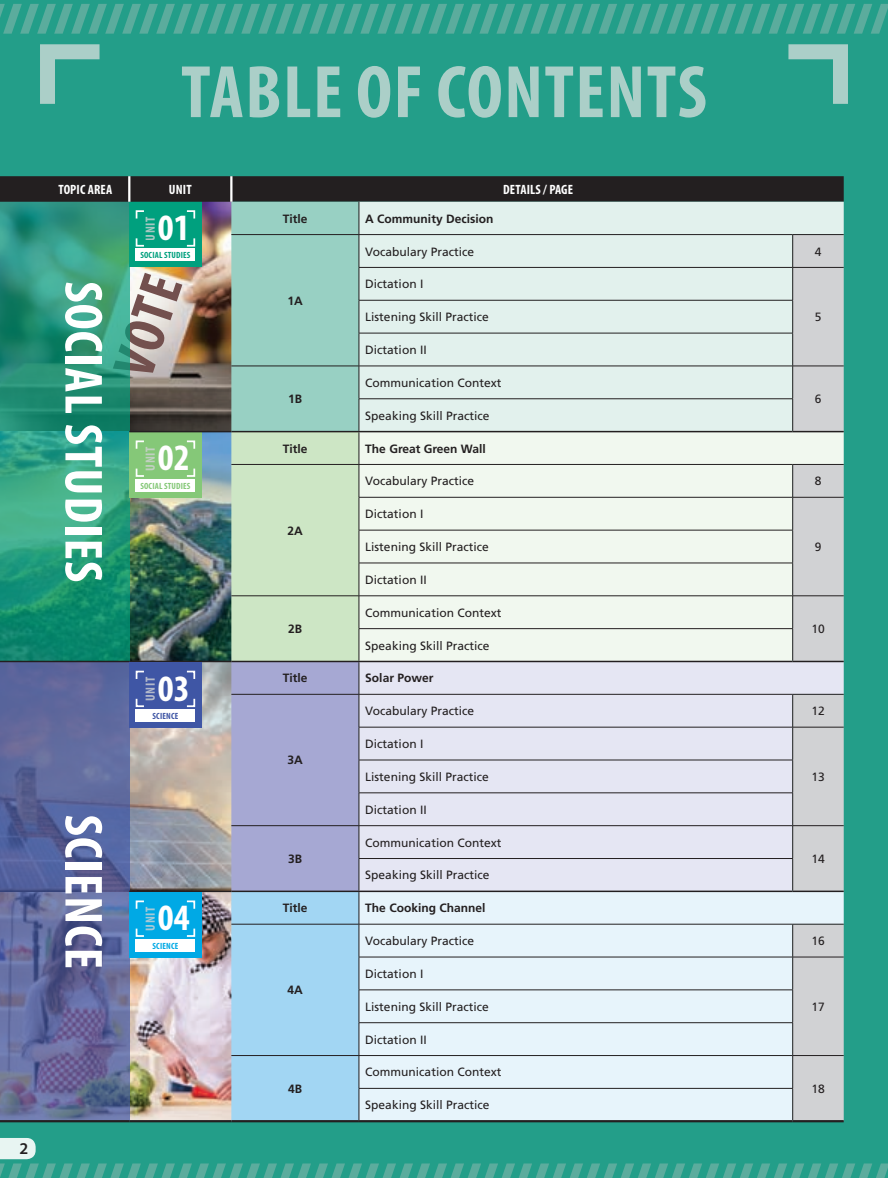
<style>
.page{position:relative;width:888px;height:1178px;background:#fff}
.page>*{position:absolute;margin:0;border:0;box-sizing:border-box;transform-origin:0 0}
.t1{font:700 condensed 75px "Myriad Pro";letter-spacing:.02em;color:#abcfc8}
.t2{font:700 condensed 58.35px "Myriad Pro";color:#73504e}
.t3{font:700 condensed 54px "Myriad Pro";color:#fff}
.t4{font:700 condensed 37.35px "Myriad Pro";color:#fff}
.t5{font:600 16.5px "Myriad Pro";color:#231f20}
.t6{font:700 condensed 13.5px "Myriad Pro";letter-spacing:.01em;color:#fff}
.t7{font:700 condensed 13.35px "Myriad Pro";letter-spacing:.05em;color:#d1d2d4}
.t8{font:12px "Frutiger";color:#231f20}
.t9{font:700 12px "Frutiger";color:#231f20}
.t10{font:700 condensed 9px "Myriad Pro";color:#00a07e}
.t11{font:700 condensed 9px "Myriad Pro";color:#85c878}
.t12{font:700 condensed 9px "Myriad Pro";color:#3f56a5}
.t13{font:700 condensed 9px "Myriad Pro";color:#00a9e5}
</style>
<div class="page">
<div style="left:0;top:0;width:888px;height:1177px;background:#239e89"></div>
<hr style="left:129px;top:1119px;width:102px;height:2px;background:#231f20">
<hr style="left:231px;top:1119px;width:128px;height:2px;background:#231f20">
<hr style="left:359px;top:1119px;width:434px;height:2px;background:#231f20">
<hr style="left:793px;top:1119px;width:51px;height:2px;background:#231f20">
<hr style="left:0;top:1119px;width:129px;height:2px;background:#231f20">
<img style="left:0;top:176px;width:844px;height:944px">
<svg style="left:0;top:4px;width:888px;height:100px"></svg>
<svg style="left:0;top:1138px;width:888px;height:40px"></svg>
<h3 class="t5" style="left:20px;top:1137px;width:10px">2</h3>
<h1 class="t1" style="left:181px;top:45px;width:527px">TABLE OF CONTENTS</h1>
<p class="t6" style="left:58px;top:181px;width:55px">TOPIC AREA</p>
<p class="t6" style="left:169px;top:181px;width:24px">UNIT</p>
<p class="t6" style="left:503px;top:181px;width:71px">DETAILS / PAGE</p>
<p class="t9" style="left:283px;top:211px;width:26px">Title</p>
<p class="t9" style="left:365px;top:211px;width:130px">A Community Decision</p>
<p class="t7" style="left:142px;top:240px;width:26px;rotate:-90deg">UNIT</p>
<h3 class="t4" style="left:158px;top:204px;width:33px">01</h3>
<h3 class="t3" style="left:117px;top:281px;width:302px;rotate:90deg">SOCIAL STUDIES</h3>
<p class="t10" style="left:140px;top:249px;width:29px">SOCIAL STUDIE</p>
<p class="t10" style="left:187px;top:249px;width:5px">S</p>
<h2 class="t2" style="left:97px;top:363px;width:105px;rotate:-71deg">VOTE</h2>
<p class="t7" style="left:142px;top:470px;width:26px;rotate:-90deg">UNIT</p>
<h3 class="t4" style="left:158px;top:434px;width:33px">02</h3>
<p class="t11" style="left:140px;top:480px;width:29px">SOCIAL STUDIE</p>
<p class="t11" style="left:187px;top:480px;width:5px">S</p>
<p class="t7" style="left:142px;top:700px;width:26px;rotate:-90deg">UNIT</p>
<h3 class="t4" style="left:158px;top:664px;width:33px">03</h3>
<p class="t12" style="left:153px;top:710px;width:23px">SCIENCE</p>
<h3 class="t3" style="left:117px;top:814px;width:153px;rotate:90deg">SCIENCE</h3>
<p class="t7" style="left:142px;top:930px;width:26px;rotate:-90deg">UNIT</p>
<h3 class="t4" style="left:158px;top:894px;width:33px">04</h3>
<p class="t13" style="left:153px;top:939px;width:23px">SCIENCE</p>
<p class="t9" style="left:287px;top:293px;width:17px">1A</p>
<p class="t9" style="left:288px;top:392px;width:16px">1B</p>
<p class="t8" style="left:365px;top:244px;width:110px">Vocabulary Practice</p>
<p class="t8" style="left:815px;top:244px;width:8px">4</p>
<p class="t8" style="left:365px;top:277px;width:60px">Dictation I</p>
<p class="t8" style="left:365px;top:310px;width:125px">Listening Skill Practice</p>
<p class="t8" style="left:815px;top:310px;width:8px">5</p>
<p class="t8" style="left:365px;top:343px;width:63px">Dictation II</p>
<p class="t8" style="left:365px;top:375px;width:138px">Communication Context</p>
<p class="t8" style="left:365px;top:408px;width:126px">Speaking Skill Practice</p>
<p class="t8" style="left:815px;top:392px;width:8px">6</p>
<p class="t9" style="left:283px;top:441px;width:26px">Title</p>
<p class="t9" style="left:365px;top:441px;width:122px">The Great Green Wall</p>
<p class="t9" style="left:287px;top:523px;width:17px">2A</p>
<p class="t9" style="left:288px;top:621px;width:16px">2B</p>
<p class="t8" style="left:365px;top:474px;width:110px">Vocabulary Practice</p>
<p class="t8" style="left:815px;top:474px;width:8px">8</p>
<p class="t8" style="left:365px;top:507px;width:60px">Dictation I</p>
<p class="t8" style="left:365px;top:539px;width:125px">Listening Skill Practice</p>
<p class="t8" style="left:815px;top:539px;width:8px">9</p>
<p class="t8" style="left:365px;top:572px;width:63px">Dictation II</p>
<p class="t8" style="left:365px;top:605px;width:138px">Communication Context</p>
<p class="t8" style="left:365px;top:638px;width:126px">Speaking Skill Practice</p>
<p class="t8" style="left:811px;top:621px;width:15px">10</p>
<p class="t9" style="left:283px;top:671px;width:26px">Title</p>
<p class="t9" style="left:365px;top:671px;width:70px">Solar Power</p>
<p class="t9" style="left:287px;top:753px;width:17px">3A</p>
<p class="t9" style="left:288px;top:851px;width:16px">3B</p>
<p class="t8" style="left:365px;top:703px;width:110px">Vocabulary Practice</p>
<p class="t8" style="left:811px;top:703px;width:15px">12</p>
<p class="t8" style="left:365px;top:736px;width:60px">Dictation I</p>
<p class="t8" style="left:365px;top:769px;width:125px">Listening Skill Practice</p>
<p class="t8" style="left:811px;top:769px;width:15px">13</p>
<p class="t8" style="left:365px;top:802px;width:63px">Dictation II</p>
<p class="t8" style="left:365px;top:835px;width:138px">Communication Context</p>
<p class="t8" style="left:365px;top:867px;width:126px">Speaking Skill Practice</p>
<p class="t8" style="left:811px;top:851px;width:15px">14</p>
<p class="t9" style="left:283px;top:900px;width:26px">Title</p>
<p class="t9" style="left:365px;top:900px;width:122px">The Cooking Channel</p>
<p class="t9" style="left:287px;top:982px;width:17px">4A</p>
<p class="t9" style="left:288px;top:1081px;width:16px">4B</p>
<p class="t8" style="left:365px;top:933px;width:110px">Vocabulary Practice</p>
<p class="t8" style="left:811px;top:933px;width:15px">16</p>
<p class="t8" style="left:365px;top:966px;width:60px">Dictation I</p>
<p class="t8" style="left:365px;top:999px;width:125px">Listening Skill Practice</p>
<p class="t8" style="left:811px;top:999px;width:15px">17</p>
<p class="t8" style="left:365px;top:1032px;width:63px">Dictation II</p>
<p class="t8" style="left:365px;top:1064px;width:138px">Communication Context</p>
<p class="t8" style="left:365px;top:1097px;width:126px">Speaking Skill Practice</p>
<p class="t8" style="left:811px;top:1081px;width:15px">18</p>
</div>
